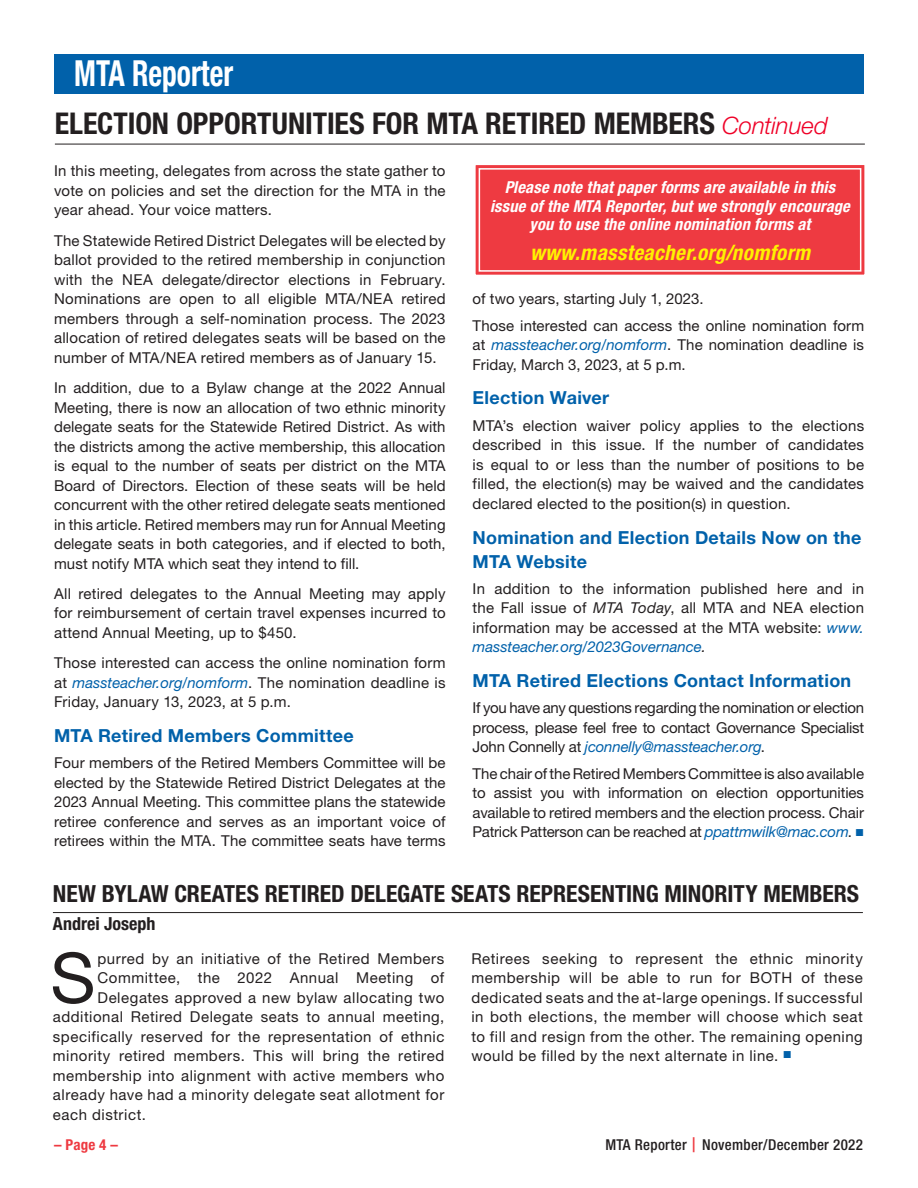
<style>
.page{position:relative;width:918px;height:1188px;background:#fff}
.page>*{position:absolute;margin:0;border:0;box-sizing:border-box;transform-origin:0 0}
.t1{font:69.6px "Helvetica Neue";color:#231f20}
.t2{font:700 condensed 36px "Helvetica Neue";color:#fff;scale:.82 1}
.t3{font:700 condensed 30px "Helvetica Neue";letter-spacing:-.005em;color:#231f20}
.t4{font:700 condensed 23.7px "Helvetica Neue";color:#231f20}
.t5{font:italic 700 condensed 21px "Helvetica Neue";letter-spacing:.02em;color:#fff101}
.B_HEAD{font:700 18px/24px "Helvetica Neue";letter-spacing:.015em;color:#0161aa}
.t6{font:700 condensed 18px "Helvetica Neue";color:#231f20}
.t7{font:italic 700 condensed 16.5px/18.8px "Helvetica Neue";letter-spacing:.015em;color:#fff;text-align:center}
.t8{font:15px/19.5px "Helvetica Neue";letter-spacing:.015em;color:#231f20;text-align:justify}
.t9{font:15px "Helvetica Neue";letter-spacing:.035em;color:#231f20}
.t10{font:500 condensed 15px "Helvetica Neue";letter-spacing:.02em;color:#231f20}
.t11{font:700 condensed 15px "Helvetica Neue";color:#ee3a41}
.s1{font-weight:300;font-style:italic;font-stretch:normal;font-size:24px;color:#ef0027}
.s2{font-style:italic;color:#0161aa}
.s3{font-style:italic}
.s4{font-family:"Century Gothic";color:#0161aa}
.s5{font-stretch:normal;color:#ee3a41}
</style>
<div class="page">
<div style="left:54px;top:54px;width:810px;height:39px;background:#0161aa"></div>
<hr style="left:55px;top:144px;width:810px;height:1px;background:#231f20">
<svg style="left:475px;top:165px;width:390px;height:110px"></svg>
<div style="left:478px;top:167px;width:384px;height:105px;background:#ee3a41"></div>
<hr style="left:53px;top:912px;width:810px;height:1px;background:#231f20">
<h2 class="t2" style="left:74px;top:52px;width:195px">MTA Reporter</h2>
<p class="t3" style="left:55px;top:105px;width:774px">ELECTION OPPORTUNITIES FOR MTA RETIRED MEMBERS <span class="s1">Continued</span></p>
<p class="t8" style="left:54px;top:161px;width:393px">In this meeting, delegates from across the state gather to vote on policies and set the direction for the MTA in the year ahead. Your voice matters.</p>
<p class="t8" style="left:54px;top:230px;width:393px">The Statewide Retired District Delegates will be elected by ballot provided to the retired membership in conjunction with the NEA delegate/director elections in February.<br>Nominations are open to all eligible MTA/NEA retired members through a self-nomination process. The 2023 allocation of retired delegates seats will be based on the number of MTA/NEA retired members as of January 15.</p>
<p class="t8" style="left:54px;top:378px;width:393px">In addition, due to a Bylaw change at the 2022 Annual Meeting, there is now an allocation of two ethnic minority delegate seats for the Statewide Retired District. As with the districts among the active membership, this allocation is equal to the number of seats per district on the MTA Board of Directors. Election of these seats will be held concurrent with the other retired delegate seats mentioned in this article. Retired members may run for Annual Meeting delegate seats in both categories, and if elected to both, must notify MTA which seat they intend to fill.</p>
<p class="t8" style="left:54px;top:584px;width:393px">All retired delegates to the Annual Meeting may apply for reimbursement of certain travel expenses incurred to attend Annual Meeting, up to $450.</p>
<p class="t8" style="left:54px;top:653px;width:393px">Those interested can access the online nomination form at <span class="s2">massteacher.org/nomform</span>. The nomination deadline is Friday, January 13, 2023, at 5 p.m.</p>
<p class="B_HEAD" style="left:54px;top:723px;width:301px">MTA Retired Members Committee</p>
<p class="t8" style="left:54px;top:753px;width:393px">Four members of the Retired Members Committee will be elected by the Statewide Retired District Delegates at the 2023 Annual Meeting. This committee plans the statewide retiree conference and serves as an important voice of retirees within the MTA. The committee seats have terms</p>
<p class="t7" style="left:490px;top:177px;width:361px">Please note that paper forms are available in this issue of the MTA Reporter, but we strongly encourage you to use the online nomination forms at</p>
<p class="t5" style="left:530px;top:239px;width:281px">www.massteacher.org/nomform</p>
<p class="t8" style="left:473px;top:289px;width:232px">of two years, starting July 1, 2023.</p>
<p class="t8" style="left:473px;top:315px;width:393px">Those interested can access the online nomination form at <span class="s2">massteacher.org/nomform</span>. The nomination deadline is Friday, March 3, 2023, at 5 p.m.</p>
<p class="B_HEAD" style="left:473px;top:386px;width:138px">Election Waiver</p>
<p class="t8" style="left:473px;top:415px;width:393px">MTA’s election waiver policy applies to the elections described in this issue. If the number of candidates is equal to or less than the number of positions to be filled, the election(s) may be waived and the candidates declared elected to the position(s) in question.</p>
<p class="B_HEAD" style="left:473px;top:525px;width:390px">Nomination and Election Details Now on the<br>MTA Website</p>
<p class="t8" style="left:473px;top:578px;width:393px">In addition to the information published here and in the Fall issue of <span class="s3">MTA Today</span>, all MTA and NEA election information may be accessed at the MTA website: <span class="s2">www. massteacher.org/2023Governance</span><span class="s3">.</span></p>
<p class="B_HEAD" style="left:473px;top:668px;width:380px">MTA Retired Elections Contact Information</p>
<p class="t8" style="left:473px;top:698px;width:393px">If you have any questions regarding the nomination or election process, please feel free to contact Governance Specialist John Connelly at <span class="s2">jconnelly@massteacher.org</span>.</p>
<p class="t8" style="left:473px;top:763px;width:393px">The chair of the Retired Members Committee is also available to assist you with information on election opportunities available to retired members and the election process. Chair Patrick Patterson can be reached at <span class="s2">ppattmwilk@mac.com</span>. <span class="s4">■</span></p>
<p class="t4" style="left:53px;top:879px;width:808px">NEW BYLAW CREATES RETIRED DELEGATE SEATS REPRESENTING MINORITY MEMBERS</p>
<p class="t6" style="left:53px;top:913px;width:104px">Andrei Joseph</p>
<p class="t1" style="left:50px;top:937px;width:47px">S</p>
<p class="t9" style="left:98px;top:949px;width:348px">purred by an initiative of the Retired Members</p>
<p class="t9" style="left:98px;top:969px;width:348px">Committee, the 2022 Annual Meeting of</p>
<p class="t9" style="left:98px;top:988px;width:348px">Delegates approved a new bylaw allocating two</p>
<p class="t9" style="left:53px;top:1008px;width:393px">additional Retired Delegate seats to annual meeting,</p>
<p class="t9" style="left:53px;top:1027px;width:393px">specifically reserved for the representation of ethnic</p>
<p class="t9" style="left:53px;top:1047px;width:393px">minority retired members. This will bring the retired</p>
<p class="t9" style="left:53px;top:1066px;width:393px">membership into alignment with active members who</p>
<p class="t9" style="left:53px;top:1086px;width:393px">already have had a minority delegate seat allotment for</p>
<p class="t9" style="left:53px;top:1105px;width:95px">each district.</p>
<p class="t8" style="left:471px;top:948px;width:393px">Retirees seeking to represent the ethnic minority membership will be able to run for BOTH of these dedicated seats and the at-large openings. If successful in both elections, the member will choose which seat to fill and resign from the other. The remaining opening would be filled by the next alternate in line. <sup>■</sup></p>
<p class="t11" style="left:54px;top:1136px;width:65px">– Page 4 –</p>
<p class="t10" style="left:605px;top:1136px;width:259px">MTA Reporter <span class="s5">|</span> November/December 2022</p>
</div>
